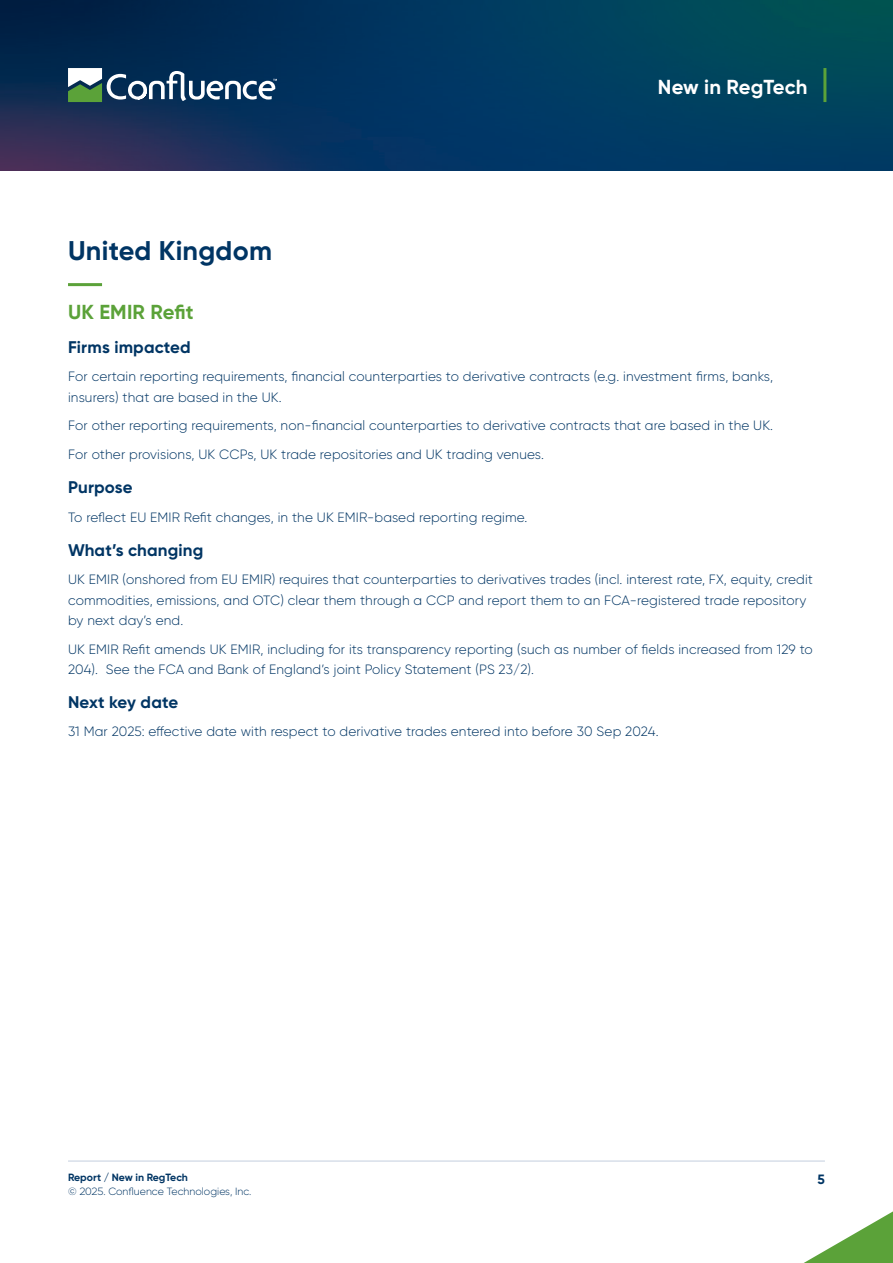
<style>
.page{position:relative;width:893px;height:1263px;background:#fff}
.page>*{position:absolute;margin:0;border:0;box-sizing:border-box;transform-origin:0 0}
.t1{font:700 27px "Gilroy";letter-spacing:.01em;color:#003564}
.t2{font:700 20.25px "Gilroy";letter-spacing:.005em;color:#fff}
.t3{font:700 20.25px "Gilroy";letter-spacing:.01em;color:#5ba239}
.t4{font:700 16.8px "Gilroy";letter-spacing:.01em;color:#003564}
.t5{font:300 13.5px/20.2px "Gilroy";letter-spacing:.01em;color:#003564}
.t6{font:700 13.5px "Gilroy";color:#003564}
.t7{font:300 10.5px "Gilroy";color:#003564}
.t8{font:700 10.5px "Gilroy";color:#003564}
</style>
<div class="page">
<img style="left:0;top:0;width:893px;height:170px">
<svg style="left:68px;top:68px;width:209px;height:34px"></svg>
<hr style="left:823px;top:68px;width:3px;height:34px;background:#5ba239">
<svg style="left:804px;top:1211px;width:89px;height:52px"></svg>
<hr style="left:68px;top:1160px;width:757px;height:2px;background:#d7dfe9">
<hr style="left:68px;top:283px;width:34px;height:3px;background:#5ba239">
<h2 class="t2" style="left:658px;top:74px;width:151px">New in RegTech</h2>
<h1 class="t1" style="left:68px;top:233px;width:206px">United Kingdom</h1>
<h2 class="t3" style="left:68px;top:299px;width:127px">UK EMIR Refit</h2>
<p class="t4" style="left:68px;top:336px;width:124px">Firms impacted</p>
<p class="t5" style="left:68px;top:366px;width:706px">For certain reporting requirements, financial counterparties to derivative contracts (e.g. investment firms, banks, insurers) that are based in the UK.</p>
<p class="t5" style="left:68px;top:411px;width:707px;line-height:28.8px">For other reporting requirements, non-financial counterparties to derivative contracts that are based in the UK.<br>For other provisions, UK CCPs, UK trade repositories and UK trading venues.</p>
<p class="t4" style="left:68px;top:477px;width:66px">Purpose</p>
<p class="t5" style="left:68px;top:507px;width:461px">To reflect EU EMIR Refit changes, in the UK EMIR-based reporting regime.</p>
<p class="t4" style="left:68px;top:539px;width:137px">What’s changing</p>
<p class="t5" style="left:68px;top:569px;width:746px">UK EMIR (onshored from EU EMIR) requires that counterparties to derivatives trades (incl. interest rate, FX, equity, credit commodities, emissions, and OTC) clear them through a CCP and report them to an FCA-registered trade repository by next day’s end.</p>
<p class="t5" style="left:68px;top:639px;width:746px">UK EMIR Refit amends UK EMIR, including for its transparency reporting (such as number of fields increased from 129 to<br>204). See the FCA and Bank of England’s joint Policy Statement (PS 23/2).</p>
<p class="t4" style="left:68px;top:691px;width:112px">Next key date</p>
<p class="t5" style="left:68px;top:721px;width:592px">31 Mar 2025: effective date with respect to derivative trades entered into before 30 Sep 2024.</p>
<p class="t8" style="left:68px;top:1171px;width:121px">Report / New in RegTech</p>
<p class="t6" style="left:817px;top:1171px;width:9px">5</p>
<p class="t7" style="left:68px;top:1185px;width:185px">© 2025. Confluence Technologies, Inc.</p>
</div>
